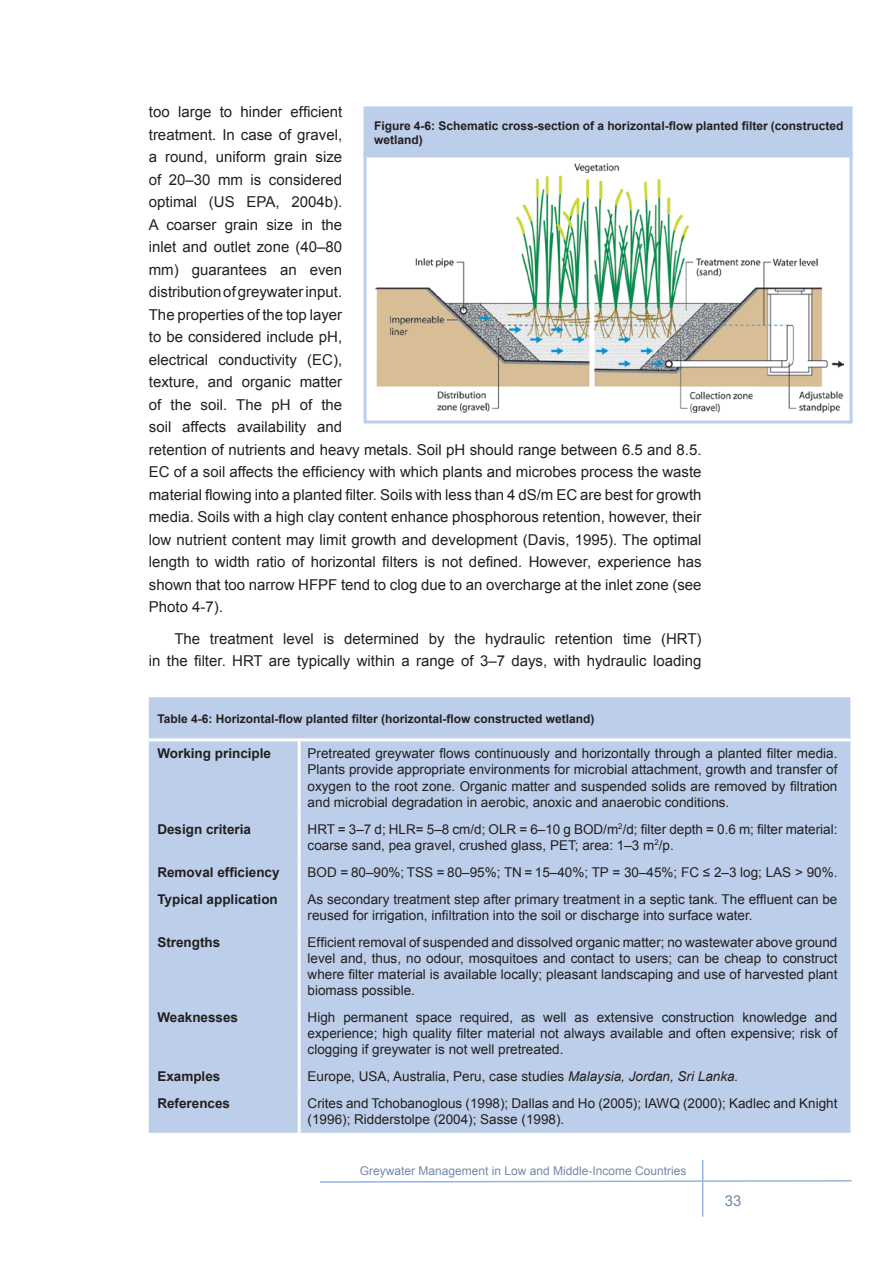
<style>
.page{position:relative;width:893px;height:1263px;background:#fff}
.page>*{position:absolute;margin:0;border:0;box-sizing:border-box;transform-origin:0 0}
.t1{font:15px/22.5px "Arial";color:#231f20}
.t2{font:15px "Arial";color:#708aa9}
.t3{font:13.5px/16.2px "Arial";color:#231f20;text-align:justify}
.t4{font:700 13.5px "Arial";color:#231f20}
.t5{font:700 12px/14.4px "Arial";color:#231f20}
.t6{font:12px "Arial";color:#708aa9}
.s1{font-style:italic}
</style>
<div class="page">
<svg style="left:320px;top:1160px;width:532px;height:23px"></svg>
<hr style="left:702px;top:1182px;width:1px;height:34px;background:#95b5de">
<div style="left:364px;top:151px;width:489px;height:272px;border:3px solid #bccee9"></div>
<div style="left:365px;top:108px;width:486px;height:48px;background:#bccee9"></div>
<div style="left:364px;top:106px;width:489px;height:51px;border:3px solid #bccee9"></div>
<img style="left:375px;top:163px;width:469px;height:249px">
<div style="left:149px;top:697px;width:701px;height:436px;background:#bccee9"></div>
<hr style="left:299px;top:738px;width:551px;height:3px;background:#fff">
<hr style="left:149px;top:738px;width:150px;height:3px;background:#fff">
<hr style="left:298px;top:741px;width:3px;height:74px;background:#fff">
<hr style="left:298px;top:815px;width:3px;height:43px;background:#fff">
<hr style="left:298px;top:858px;width:3px;height:27px;background:#fff">
<hr style="left:298px;top:885px;width:3px;height:43px;background:#fff">
<hr style="left:298px;top:928px;width:3px;height:76px;background:#fff">
<hr style="left:298px;top:1004px;width:3px;height:59px;background:#fff">
<hr style="left:298px;top:1063px;width:3px;height:27px;background:#fff">
<hr style="left:298px;top:1090px;width:3px;height:43px;background:#fff">
<p class="t1" style="left:149px;top:101px;width:554px">too large to hinder efficient<br>treatment. I n case of gravel,<br>a round, uniform grain size<br>of 20–30 mm is considered<br>optimal (US EPA, 2004b).<br>A coarser grain size in the<br>inlet and outlet zone (40–80<br>mm) guarantees an even<br>distribution of greywater input.<br>The properties of the top layer<br>to be considered include pH,<br>electrical conductivity (EC),<br>texture, and organic matter<br>of the soil. The pH of the<br>soil affects availability and<br>retention of nutrients and heavy metals. Soil pH should range between 6.5 and 8.5.<br>EC of a soil affects the efficiency with which plants and microbes process the waste material flowing into a planted filter. Soils with less than 4 dS/m EC are best for growth media. Soils with a high clay content enhance phosphorous retention, however, their low nutrient content may limit growth and development (Davis, 1995). The optimal length to width ratio of horizontal filters is not defined. However, experience has shown that too narrow HFPF tend to clog due to an overcharge at the inlet zone (see Photo 4-7).</p>
<p class="t1" style="left:149px;top:627px;width:554px;text-align:right">The treatment level is determined by the hydraulic retention time (HRT)<br>in the filter. HRT are typically within a range of 3–7 days, with hydraulic loading</p>
<p class="t5" style="left:374px;top:119px;width:471px">Figure 4-6: Schematic cross-section of a horizontal-flow planted filter (constructed wetland)</p>
<p class="t5" style="left:157px;top:712px;width:439px">Table 4-6: Horizontal-flow planted filter (horizontal-flow constructed wetland)</p>
<p class="t4" style="left:157px;top:744px;width:115px">Working principle</p>
<p class="t3" style="left:308px;top:745px;width:531px">Pretreated greywater flows continuously and horizontally through a planted filter media.<br>Plants provide appropriate environments for microbial attachment, growth and transfer of oxygen to the root zone. Organic matter and suspended solids are removed by filtration and microbial degradation in aerobic, anoxic and anaerobic conditions.</p>
<p class="t4" style="left:157px;top:820px;width:95px">Design criteria</p>
<p class="t3" style="left:308px;top:821px;width:531px">HRT = 3–7 d; HLR= 5–8 cm/d; OLR = 6–10 g BOD/m<sup>2</sup>/d; filter depth = 0.6 m; filter material: coarse sand, pea gravel, crushed glass, PET; area: 1–3 m<sup>2</sup>/p.</p>
<p class="t4" style="left:157px;top:863px;width:124px">Removal efficiency</p>
<p class="t3" style="left:308px;top:864px;width:531px">BOD = 80–90%; TSS = 80–95%; TN = 15–40%; TP = 30–45%; FC ≤ 2–3 log; LAS &gt; 90%.</p>
<p class="t4" style="left:157px;top:890px;width:122px">Typical application</p>
<p class="t3" style="left:308px;top:891px;width:531px">As secondary treatment step after primary treatment in a septic tank. The effluent can be reused for irrigation, infiltration into the soil or discharge into surface water.</p>
<p class="t4" style="left:157px;top:933px;width:65px">Strengths</p>
<p class="t3" style="left:308px;top:934px;width:531px">Efficient removal of suspended and dissolved organic matter; no wastewater above ground level and, thus, no odour, mosquitoes and contact to users; can be cheap to construct where filter material is available locally; pleasant landscaping and use of harvested plant biomass possible.</p>
<p class="t4" style="left:157px;top:1008px;width:82px">Weaknesses</p>
<p class="t3" style="left:308px;top:1009px;width:531px">High permanent space required, as well as extensive construction knowledge and experience; high quality filter material not always available and often expensive; risk of clogging if greywater is not well pretreated.</p>
<p class="t4" style="left:157px;top:1067px;width:65px">Examples</p>
<p class="t3" style="left:308px;top:1068px;width:432px">Europe, USA, Australia, Peru, case studies <span class="s1">Malaysia, Jordan, Sri Lanka.</span></p>
<p class="t4" style="left:157px;top:1094px;width:74px">References</p>
<p class="t3" style="left:308px;top:1095px;width:531px">Crites and Tchobanoglous (1998); Dallas and Ho (2005); IAWQ (2000); Kadlec and Knight (1996); Ridderstolpe (2004); Sasse (1998).</p>
<p class="t6" style="left:360px;top:1162px;width:328px">Greywater Management in Low and Middle-I ncome Countries</p>
<p class="t2" style="left:725px;top:1191px;width:18px">33</p>
</div>
